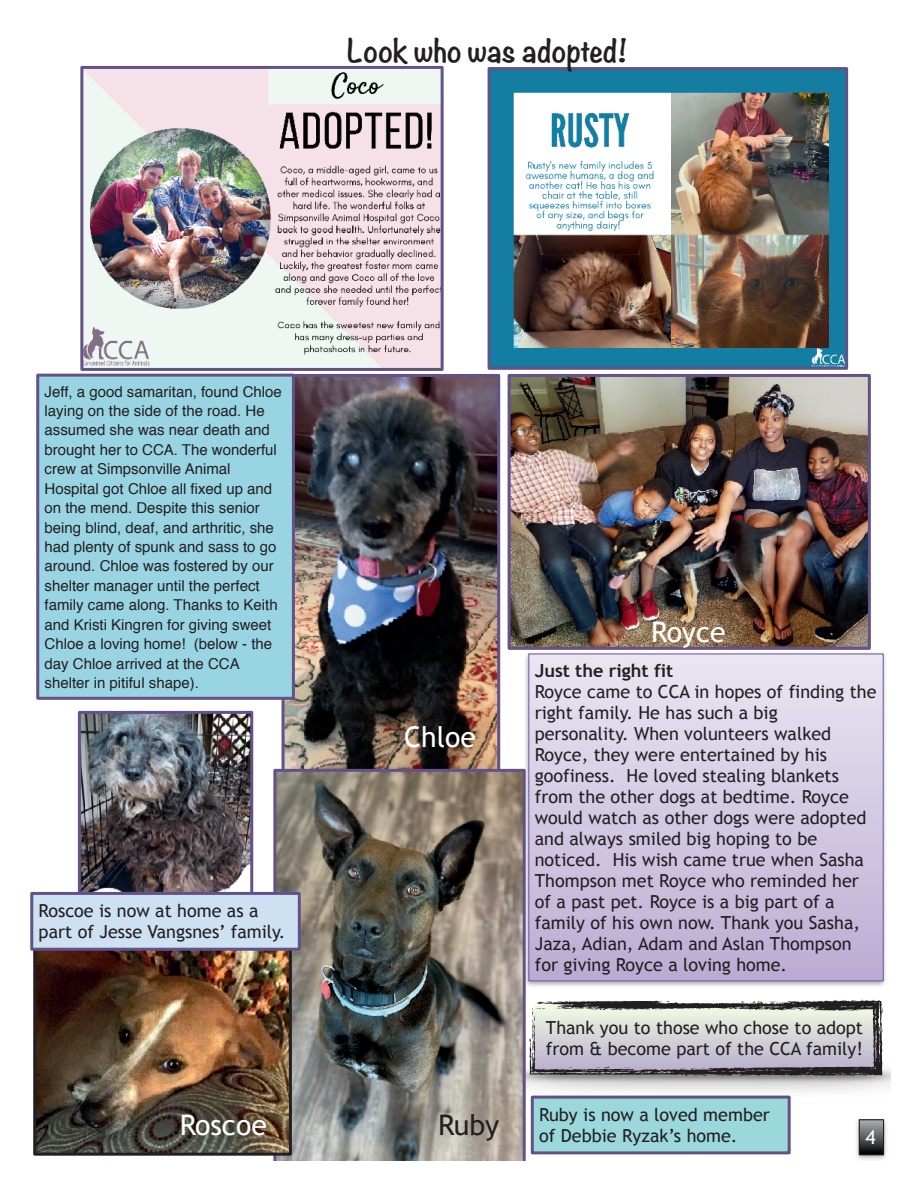
<style>
.page{position:relative;width:918px;height:1188px;background:#fff}
.page>*{position:absolute;margin:0;border:0;box-sizing:border-box;transform-origin:0 0}
.t1{font:700 28.5px "Noteworthy";color:#231f20}
.t2{font:28.5px "Trebuchet MS";color:#fff}
.t3{font:28.5px "Trebuchet MS";color:#231f20}
.t4{font:19.5px "Trebuchet MS";color:#fff}
.t5{font:18px/21px "Trebuchet MS";color:#231f20}
.t6{font:700 18px "Trebuchet MS";color:#231f20}
.t7{font:15px/19.5px "Helvetica";color:#231f20}
</style>
<div class="page">
<img style="left:82px;top:715px;width:167px;height:177px">
<div style="left:78px;top:711px;width:175px;height:234px;border:3px solid #625287"></div>
<img style="left:84px;top:70px;width:356px;height:297px">
<div style="left:80px;top:66px;width:364px;height:305px;border:3px solid #625287"></div>
<img style="left:492px;top:71px;width:352px;height:295px">
<div style="left:488px;top:67px;width:360px;height:303px;border:3px solid #625287"></div>
<img style="left:286px;top:378px;width:210px;height:391px">
<div style="left:282px;top:374px;width:218px;height:480px;border:3px solid #625287"></div>
<img style="left:512px;top:378px;width:355px;height:268px">
<div style="left:508px;top:374px;width:363px;height:276px;border:3px solid #625287"></div>
<img style="left:526px;top:999px;width:365px;height:161px">
<svg style="left:529px;top:1000px;width:354px;height:76px;background:#b6b6b9"></svg>
<img style="left:524px;top:654px;width:362px;height:332px">
<div style="left:529px;top:654px;width:354px;height:327px;background:linear-gradient(to bottom,#eae6f2,#bbacd3)"></div>
<div style="left:528px;top:653px;width:356px;height:328px;border:1px solid #7863a7"></div>
<img style="left:273px;top:769px;width:253px;height:392px">
<div style="left:38px;top:375px;width:255px;height:323px;background:#99d4e3"></div>
<div style="left:36px;top:374px;width:259px;height:326px;border:3px solid #625287"></div>
<img style="left:37px;top:951px;width:251px;height:201px">
<div style="left:33px;top:939px;width:259px;height:217px;border:3px solid #231f20"></div>
<div style="left:32px;top:893px;width:267px;height:56px;background:#cee1f3"></div>
<div style="left:30px;top:892px;width:271px;height:59px;border:3px solid #625287"></div>
<h1 class="t1" style="left:347px;top:26px;width:282px">Look who was adopted!</h1>
<p class="t7" style="left:45px;top:382px;width:239px">Jeff, a good samaritan, found Chloe laying on the side of the road. He assumed she was near death and brought her to CCA. The wonderful crew at Simpsonville Animal<br>Hospital got Chloe all fixed up and on the mend. Despite this senior being blind, deaf, and arthritic, she had plenty of spunk and sass to go around. Chloe was fostered by our shelter manager until the perfect family came along. Thanks to Keith and Kristi Kingren for giving sweet<br>Chloe a loving home! (below - the day Chloe arrived at the CCA shelter in pitiful shape).</p>
<p class="t5" style="left:39px;top:901px;width:248px">Roscoe is now at home as a part of Jesse Vangsnes’ family.</p>
<h1 class="t2" style="left:404px;top:720px;width:73px">Chloe</h1>
<h1 class="t2" style="left:651px;top:615px;width:76px">Royce</h1>
<p class="t6" style="left:535px;top:659px;width:140px">Just the right fit</p>
<p class="t5" style="left:535px;top:681px;width:343px">Royce came to CCA in hopes of finding the right family. He has such a big<br>personality. When volunteers walked Royce, they were entertained by his goofiness. He loved stealing blankets from the other dogs at bedtime. Royce would watch as other dogs were adopted and always smiled big hoping to be noticed. His wish came true when Sasha Thompson met Royce who reminded her of a past pet. Royce is a big part of a family of his own now. Thank you Sasha, Jaza, Adian, Adam and Aslan Thompson for giving Royce a loving home.</p>
<p class="t5" style="left:546px;top:1017px;width:319px">Thank you to those who chose to adopt from &amp; become part of the CCA family!</p>
<h1 class="t2" style="left:180px;top:1108px;width:89px">Roscoe</h1>
<h1 class="t3" style="left:438px;top:1108px;width:63px">Ruby</h1>
<p class="t5" style="left:539px;top:1104px;width:232px">Ruby is now a loved member of Debbie Ryzak’s home.</p>
<p class="t4" style="left:866px;top:1126px;width:12px">4</p>
</div>
